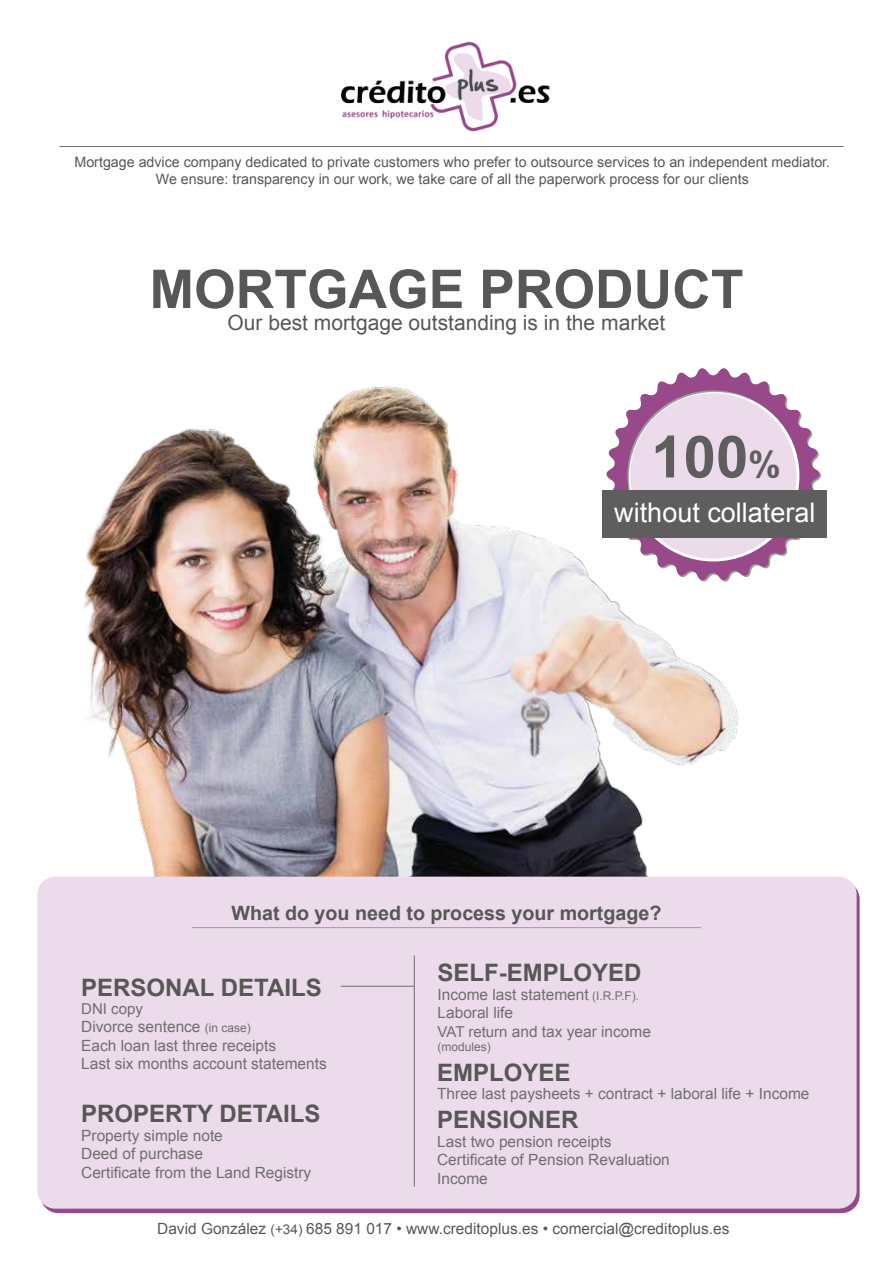
<style>
.page{position:relative;width:893px;height:1263px;background:#fff}
.page>*{position:absolute;margin:0;border:0;box-sizing:border-box;transform-origin:0 0}
.t1{font:700 58.35px "Arial";color:#5e5e5e}
.t2{font:700 53.4px "Arial";color:#575756}
.t3{font:27px "Arial";color:#fff}
.t4{font:700 24px "Arial";color:#575756}
.t5{font:21px "Arial";color:#575756}
.t6{font:700 19.65px "Arial";color:#575756}
.t7{font:15.45px/18.6px "Arial";color:#706f6f}
.t8{font:15.45px "Arial";color:#575756}
.t9{font:15px "Arial";color:#706f6f}
.t10{font:14.25px/17.1px "Arial";color:#575756;text-align:center}
.t11{font:12px "Arial";color:#706f6f}
.s1{font-size:36.3px}
.s2{font-size:12px}
.s3{font-size:15px}
.s4{font-size:13.5px}
</style>
<div class="page">
<img style="left:81px;top:386px;width:760px;height:491px">
<img style="left:341px;top:41px;width:209px;height:91px">
<div style="left:37px;top:877px;width:820px;height:332px;background:#ecdbeb;border-radius:18px"></div>
<hr style="left:60px;top:146px;width:784px;height:1px;background:#706f6f">
<hr style="left:192px;top:927px;width:509px;height:1px;background:#9d9d9c">
<hr style="left:341px;top:986px;width:73px;height:1px;background:#706f6f">
<hr style="left:414px;top:955px;width:1px;height:232px;background:#706f6f">
<svg style="left:605px;top:368px;width:216px;height:214px"></svg>
<div style="left:602px;top:490px;width:225px;height:48px;background:#5e5e5e"></div>
<p class="t10" style="left:75px;top:154px;width:757px">Mortgage advice company dedicated to private customers who prefer to outsource services to an independent mediator.<br>We ensure: transparency in our work, we take care of all the paperwork process for our clients</p>
<h2 class="t2" style="left:150px;top:254px;width:595px">MORTGAGE PRODUCT</h2>
<h3 class="t5" style="left:228px;top:309px;width:439px">Our best mortgage outstanding is in the market</h3>
<h1 class="t1" style="left:651px;top:418px;width:131px">100<span class="s1">%</span></h1>
<h3 class="t3" style="left:614px;top:495px;width:203px">without collateral</h3>
<p class="t6" style="left:231px;top:900px;width:431px">What do you need to process your mortgage?</p>
<h3 class="t4" style="left:81px;top:971px;width:242px">PERSONAL DETAILS</h3>
<p class="t9" style="left:81px;top:999px;width:63px">DNI copy</p>
<p class="t7" style="left:81px;top:1018px;width:247px">Divorce sentence <span class="s2">(in case)<br></span>Each loan last three receipts<br>Last six months account statements</p>
<h3 class="t4" style="left:81px;top:1098px;width:241px">PROPERTY DETAILS</h3>
<p class="t7" style="left:81px;top:1126px;width:232px">Property simple note<br>Deed of purchase<br>Certificate from the Land Registry</p>
<h3 class="t4" style="left:438px;top:956px;width:206px">SELF-EMPLOYED</h3>
<p class="t7" style="left:438px;top:985px;width:215px">Income last statement <span class="s2">(I.R.P.F).<br></span>Laboral life<br><span class="s3">VAT return</span> and tax year income</p>
<p class="t11" style="left:438px;top:1039px;width:55px">(modules)</p>
<h3 class="t4" style="left:437px;top:1056px;width:135px">EMPLOYEE</h3>
<p class="t7" style="left:437px;top:1085px;width:374px">Three last paysheets + contract + laboral life + Income</p>
<h3 class="t4" style="left:437px;top:1103px;width:143px">PENSIONER</h3>
<p class="t7" style="left:437px;top:1132px;width:234px">Last two pension receipts<br>Certificate of Pension Revaluation<br>Income</p>
<p class="t8" style="left:157px;top:1218px;width:574px">David González <span class="s4">(+34)</span> 685 891 017 • www.creditoplus.es • comercial@creditoplus.es</p>
</div>
